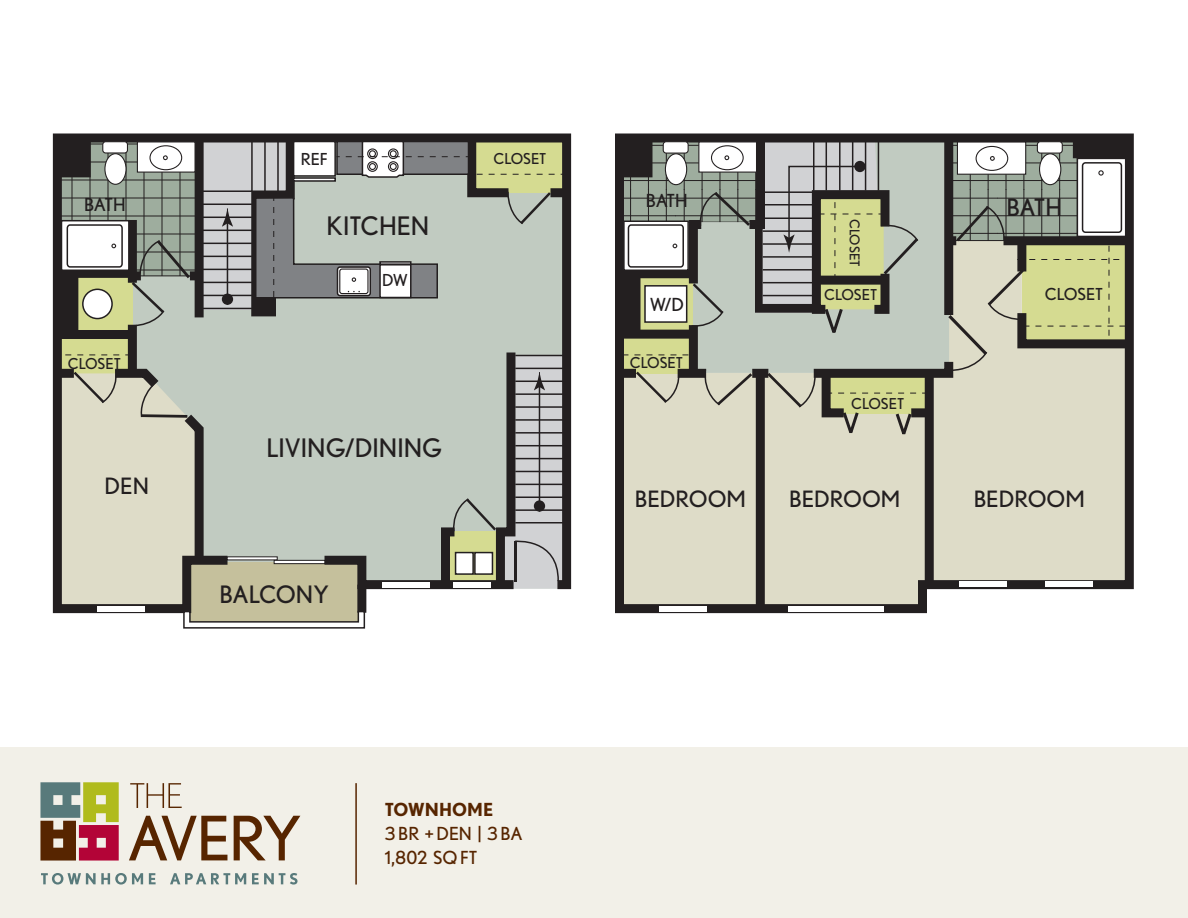
<style>
.page{position:relative;width:1188px;height:918px;background:#fff}
.page>*{position:absolute;margin:0;border:0;box-sizing:border-box;transform-origin:0 0}
.t1{font:25.5px "Nobel";color:#231f20}
.t2{font:24px "Nobel";letter-spacing:-.015em;color:#231f20}
.t3{font:22.5px "Nobel";color:#231f20}
.t4{font:18px/24px "Nobel";color:#572500}
.t5{font:18px "Nobel";letter-spacing:-.015em;color:#231f20}
.t6{font:700 18px "Nobel";color:#572500}
.t7{font:16.5px "Nobel";color:#231f20}
.t8{font:15px "Nobel";color:#231f20}
.t9{font:13.5px "Nobel";color:#231f20}
</style>
<div class="page">
<svg style="left:52px;top:133px;width:520px;height:481px;background:#a1a79d"></svg>
<svg style="left:52px;top:133px;width:43px;height:49px"></svg>
<div style="left:195px;top:138px;width:9px;height:179px;background:#231f20"></div>
<div style="left:128px;top:220px;width:9px;height:63px;background:#231f20"></div>
<div style="left:128px;top:325px;width:9px;height:48px;background:#231f20"></div>
<div style="left:57px;top:269px;width:75px;height:9px;background:#231f20"></div>
<div style="left:69px;top:273px;width:9px;height:61px;background:#231f20"></div>
<div style="left:57px;top:330px;width:75px;height:9px;background:#231f20"></div>
<div style="left:550px;top:188px;width:18px;height:9px;background:#231f20"></div>
<svg style="left:615px;top:443px;width:519px;height:171px;background:#d2d0bf"></svg>
<div style="left:756px;top:373px;width:9px;height:236px;background:#231f20"></div>
<div style="left:925px;top:373px;width:9px;height:210px;background:#231f20"></div>
<div style="left:57px;top:138px;width:29px;height:35px;background:#231f20"></div>
<div style="left:57px;top:273px;width:17px;height:61px;background:#231f20"></div>
<div style="left:190px;top:271px;width:9px;height:9px;background:#231f20"></div>
<div style="left:659px;top:606px;width:48px;height:5px;background:#fff"></div>
<div style="left:788px;top:606px;width:49px;height:5px;background:#fff"></div>
<div style="left:837px;top:606px;width:47px;height:5px;background:#fff"></div>
<div style="left:959px;top:581px;width:47px;height:6px;background:#fff"></div>
<div style="left:1046px;top:581px;width:47px;height:6px;background:#fff"></div>
<svg style="left:130px;top:239px;width:60px;height:88px;background:#9ba499"></svg>
<hr style="left:202px;top:308px;width:50px;height:1px;background:#231f20">
<hr style="left:202px;top:295px;width:50px;height:1px;background:#231f20">
<hr style="left:202px;top:282px;width:50px;height:1px;background:#231f20">
<hr style="left:202px;top:269px;width:50px;height:1px;background:#231f20">
<hr style="left:202px;top:256px;width:50px;height:1px;background:#231f20">
<hr style="left:202px;top:243px;width:50px;height:1px;background:#231f20">
<hr style="left:202px;top:230px;width:50px;height:1px;background:#231f20">
<hr style="left:202px;top:217px;width:50px;height:1px;background:#231f20">
<hr style="left:202px;top:204px;width:50px;height:1px;background:#231f20">
<hr style="left:202px;top:190px;width:50px;height:2px;background:#231f20">
<hr style="left:227px;top:221px;width:1px;height:79px;background:#231f20">
<div style="left:222px;top:294px;width:11px;height:11px;background:#231f20;border-radius:50%"></div>
<svg style="left:222px;top:208px;width:11px;height:19px"></svg>
<div style="left:61px;top:220px;width:69px;height:51px;background:#fff;border:2px solid #231f20"></div>
<div style="left:67px;top:224px;width:56px;height:44px;border:2px solid #231f20;border-radius:3px"></div>
<svg style="left:111px;top:244px;width:5px;height:4px"></svg>
<div style="left:137px;top:141px;width:59px;height:32px;background:#fff;border:1px solid #231f20"></div>
<div style="left:149px;top:145px;width:33px;height:25px;border:1px solid #231f20;border-radius:50%"></div>
<svg style="left:163px;top:155px;width:5px;height:5px"></svg>
<div style="left:103px;top:142px;width:24px;height:11px;background:#fff;border-radius:3px"></div>
<div style="left:102px;top:141px;width:26px;height:13px;border:1px solid #231f20;border-radius:3px"></div>
<div style="left:105px;top:154px;width:21px;height:30px;background:#fff;border-radius:50%"></div>
<div style="left:104px;top:153px;width:23px;height:32px;border:1px solid #231f20;border-radius:50%"></div>
<div style="left:83px;top:289px;width:29px;height:30px;background:#fff;border-radius:50%"></div>
<div style="left:82px;top:289px;width:31px;height:30px;border:2px solid #231f20;border-radius:50%"></div>
<svg style="left:57px;top:344px;width:511px;height:285px;background:#bec2b5"></svg>
<svg style="left:247px;top:133px;width:320px;height:188px;background:#a5aba1"></svg>
<svg style="left:615px;top:133px;width:519px;height:310px;background:#acaf9d"></svg>
<div style="left:0;top:748px;width:1188px;height:170px;background:#f2f0e8"></div>
<svg style="left:129px;top:816px;width:98px;height:44px"></svg>
<svg style="left:234px;top:816px;width:66px;height:44px"></svg>
<svg style="left:130px;top:783px;width:52px;height:25px"></svg>
<svg style="left:40px;top:782px;width:79px;height:79px"></svg>
<svg style="left:41px;top:873px;width:102px;height:12px"></svg>
<svg style="left:149px;top:873px;width:7px;height:11px"></svg>
<svg style="left:170px;top:873px;width:76px;height:11px"></svg>
<svg style="left:252px;top:873px;width:46px;height:12px"></svg>
<hr style="left:355px;top:783px;width:2px;height:102px;background:#572500">
<p class="t7" style="left:301px;top:150px;width:29px">REF</p>
<p class="t8" style="left:493px;top:150px;width:55px">CLOSET</p>
<p class="t5" style="left:84px;top:194px;width:43px">BATH</p>
<p class="t5" style="left:646px;top:190px;width:43px">BATH</p>
<h2 class="t2" style="left:1007px;top:193px;width:57px">BATH</h2>
<h1 class="t1" style="left:327px;top:211px;width:104px">KITCHEN</h1>
<p class="t9" style="left:862px;top:219px;width:49px;rotate:90deg">CLOSET</p>
<p class="t8" style="left:68px;top:355px;width:55px">CLOSET</p>
<h3 class="t3" style="left:105px;top:473px;width:46px">DEN</h3>
<p class="t7" style="left:382px;top:270px;width:27px">DW</p>
<h1 class="t1" style="left:266px;top:433px;width:177px">LIVING/DINING</h1>
<h2 class="t2" style="left:219px;top:581px;width:111px">BALCONY</h2>
<p class="t6" style="left:385px;top:799px;width:110px">TOWNHOME</p>
<p class="t4" style="left:385px;top:822px;width:139px">3 BR + DEN | 3 BA<br>1,802 SQ FT</p>
<p class="t5" style="left:650px;top:294px;width:36px">W/D</p>
<p class="t8" style="left:630px;top:354px;width:55px">CLOSET</p>
<p class="t8" style="left:824px;top:286px;width:55px">CLOSET</p>
<p class="t8" style="left:851px;top:395px;width:55px">CLOSET</p>
<p class="t7" style="left:1045px;top:284px;width:60px">CLOSET</p>
<h3 class="t3" style="left:635px;top:486px;width:113px">BEDROOM</h3>
<h3 class="t3" style="left:789px;top:486px;width:113px">BEDROOM</h3>
<h3 class="t3" style="left:974px;top:486px;width:113px">BEDROOM</h3>
</div>
